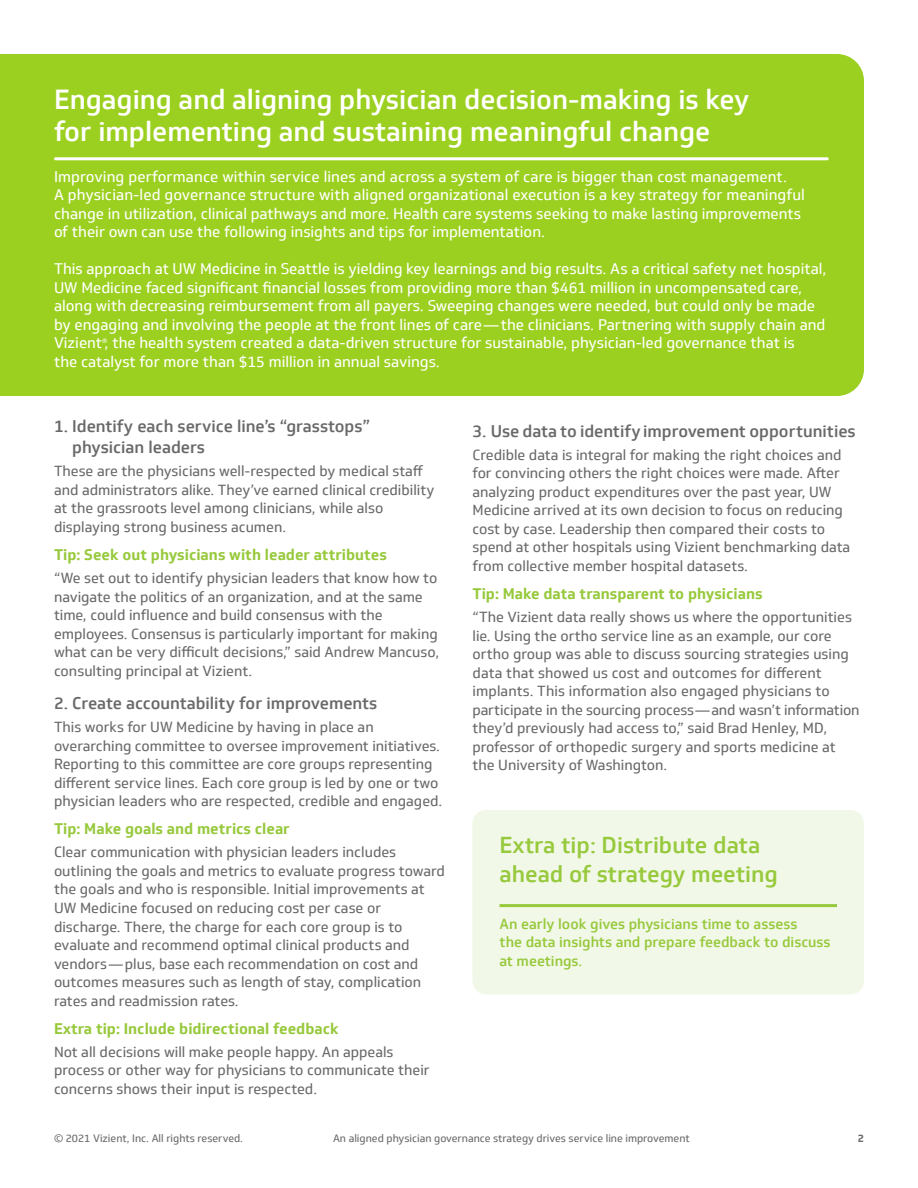
<style>
.page{position:relative;width:918px;height:1188px;background:#fff}
.page>*{position:absolute;margin:0;border:0;box-sizing:border-box;transform-origin:0 0}
.t1{font:500 27px/31.5px "Soleto";color:#fff}
.t2{font:500 22.5px/29.2px "Soleto";color:#97c93c}
.t3{font:500 16.5px/21.5px "Soleto";color:#696969}
.t4{font:15px/18.5px "Soleto";color:#fff}
.t5{font:700 15px "Soleto";color:#97c93c}
.t6{font:14.25px/18.6px "Soleto";color:#696969}
.t7{font:500 14.25px/18.5px "Soleto";color:#97c93c}
.t8{font:10.5px "Soleto";color:#696969}
.t9{font:700 10.5px "Soleto";color:#696969}
</style>
<div class="page">
<div style="left:0;top:54px;width:864px;height:342px;background:#9cd020"></div>
<hr style="left:56px;top:157px;width:771px;height:3px;background:#fff">
<div style="left:472px;top:810px;width:392px;height:184px;background:#f2f8e8;border-radius:14px"></div>
<hr style="left:500px;top:904px;width:337px;height:3px;background:#97c93c">
<h1 class="t1" style="left:54px;top:84px;width:697px">Engaging and aligning physician decision-making is key for implementing and sustaining meaningful change</h1>
<p class="t4" style="left:54px;top:167px;width:752px">Improving performance within service lines and across a system of care is bigger than cost management.<br>A physician-led governance structure with aligned organizational execution is a key strategy for meaningful change in utilization, clinical pathways and more. Health care systems seeking to make lasting improvements of their own can use the following insights and tips for implementation.</p>
<p class="t4" style="left:54px;top:260px;width:774px">This approach at UW Medicine in Seattle is yielding key learnings and big results. As a critical safety net hospital, UW Medicine faced significant financial losses from providing more than $461 million in uncompensated care, along with decreasing reimbursement from all payers. Sweeping changes were needed, but could only be made by engaging and involving the people at the front lines of care—the clinicians. Partnering with supply chain and Vizient<sup>®</sup>, the health system created a data-driven structure for sustainable, physician-led governance that is<br>the catalyst for more than $15 million in annual savings.</p>
<p class="t3" style="left:72px;top:415px;width:299px;text-indent:-18px">1. Identify each service line’s “grasstops” physician leaders</p>
<p class="t6" style="left:54px;top:462px;width:382px">These are the physicians well-respected by medical staff and administrators alike. They’ve earned clinical credibility at the grassroots level among clinicians, while also displaying strong business acumen.</p>
<p class="t5" style="left:54px;top:545px;width:334px">Tip: Seek out physicians with leader attributes</p>
<p class="t6" style="left:54px;top:569px;width:387px">“We set out to identify physician leaders that know how to navigate the politics of an organization, and at the same time, could influence and build consensus with the employees. Consensus is particularly important for making what can be very difficult decisions,” said Andrew Mancuso, consulting principal at Vizient.</p>
<p class="t3" style="left:54px;top:693px;width:325px">2. Create accountability for improvements</p>
<p class="t6" style="left:54px;top:718px;width:390px">This works for UW Medicine by having in place an overarching committee to oversee improvement initiatives.<br>Reporting to this committee are core groups representing different service lines. Each core group is led by one or two physician leaders who are respected, credible and engaged.</p>
<p class="t5" style="left:54px;top:820px;width:237px">Tip: Make goals and metrics clear</p>
<p class="t6" style="left:54px;top:843px;width:392px">Clear communication with physician leaders includes outlining the goals and metrics to evaluate progress toward the goals and who is responsible. Initial improvements at UW Medicine focused on reducing cost per case or discharge. There, the charge for each core group is to evaluate and recommend optimal clinical products and vendors—plus, base each recommendation on cost and outcomes measures such as length of stay, complication rates and readmission rates.</p>
<p class="t5" style="left:54px;top:1019px;width:286px">Extra tip: Include bidirectional feedback</p>
<p class="t6" style="left:54px;top:1043px;width:377px">Not all decisions will make people happy. An appeals process or other way for physicians to communicate their concerns shows their input is respected.</p>
<p class="t3" style="left:472px;top:420px;width:385px">3. Use data to identify improvement opportunities</p>
<p class="t6" style="left:472px;top:446px;width:379px">Credible data is integral for making the right choices and for convincing others the right choices were made. After analyzing product expenditures over the past year, UW Medicine arrived at its own decision to focus on reducing cost by case. Leadership then compared their costs to spend at other hospitals using Vizient benchmarking data from collective member hospital datasets.</p>
<p class="t5" style="left:472px;top:584px;width:292px">Tip: Make data transparent to physicians</p>
<p class="t6" style="left:472px;top:608px;width:389px">“The Vizient data really shows us where the opportunities lie. Using the ortho service line as an example, our core ortho group was able to discuss sourcing strategies using data that showed us cost and outcomes for different implants. This information also engaged physicians to participate in the sourcing process—and wasn’t information they’d previously had access to,” said Brad Henley, MD, professor of orthopedic surgery and sports medicine at the University of Washington.</p>
<h2 class="t2" style="left:500px;top:831px;width:280px">Extra tip: Distribute data ahead of strategy meeting</h2>
<p class="t7" style="left:500px;top:914px;width:333px">An early look gives physicians time to assess<br>the data insights and prepare feedback to discuss at meetings.</p>
<p class="t8" style="left:54px;top:1132px;width:191px">© 2021 Vizient, Inc. All rights reserved.</p>
<p class="t8" style="left:333px;top:1132px;width:358px">An aligned physician governance strategy drives service line improvement</p>
<p class="t9" style="left:858px;top:1132px;width:8px">2</p>
</div>
